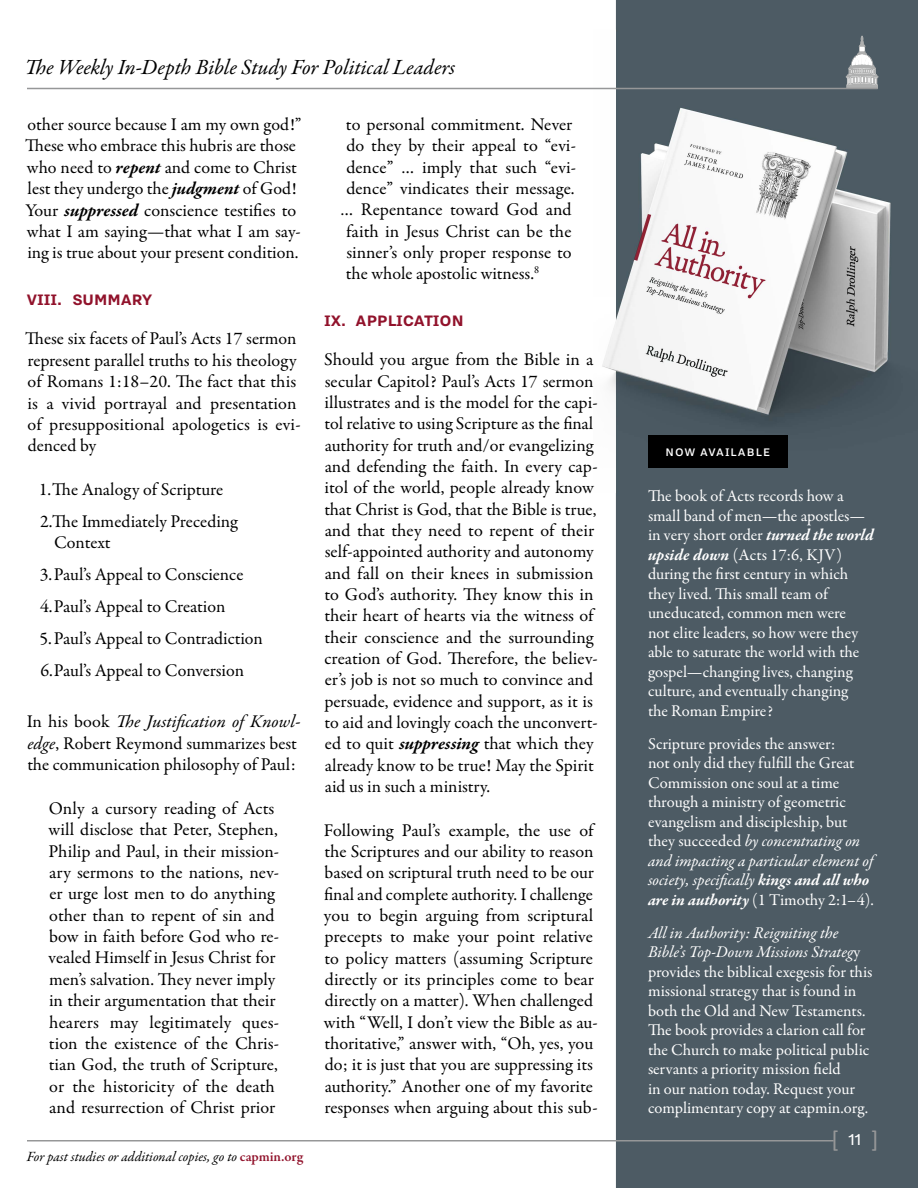
<style>
.page{position:relative;width:918px;height:1188px;background:#fff}
.page>*{position:absolute;margin:0;border:0;box-sizing:border-box;transform-origin:0 0}
.t1{font:24px "Calibri";color:#969798}
.t2{font:italic 21.75px "Garamond Premr Pro";letter-spacing:-.005em;color:#000}
.t3{font:700 18.75px "Nitti Grotesk";letter-spacing:-.005em;color:#91122b}
.Body{font:18px/21.3px "Garamond Premr Pro";color:#000}
.Book_Quote{font:18px/21.3px "Garamond Premr Pro";color:#000}
.t4{font:16.5px/19.5px "Garamond Premr Pro";color:#fff}
.t5{font:italic 14.1px "Garamond Premr Pro";letter-spacing:-.005em;color:#000}
.t6{font:500 13.65px "Nitti Grotesk";letter-spacing:.075em;color:#fff}
.s1{font-weight:700;font-style:italic}
.s2{font-style:italic}
.s3{font-weight:600;font-style:normal;color:#91122b}
.s4{font-family:"Nitti Grotesk";font-size:19.5px;color:#fff}
</style>
<div class="page">
<img style="left:594px;top:0;width:324px;height:1188px">
<div style="left:648px;top:435px;width:140px;height:33px;background:#000"></div>
<hr style="left:27px;top:1140px;width:807px;height:2px;background:#969798">
<svg style="left:846px;top:36px;width:32px;height:52px;background:#949a9e"></svg>
<hr style="left:27px;top:88px;width:851px;height:1px;background:#969798">
<p class="t2" style="left:25px;top:54px;width:432px">The Weekly In-Depth Bible Study For Political Leaders</p>
<p class="Body" style="left:25px;top:114px;width:278px">other source because I am my own god!” These who embrace this hubris are those who need to <span class="s1">repent</span> and come to Christ lest they undergo the <span class="s1">judgment</span> of God!<br>Your <span class="s1">suppressed</span> conscience testifies to what I am saying—that what I am say&shy;ing is true about your present condition.</p>
<p class="t3" style="left:27px;top:289px;width:127px">VIII. SUMMARY</p>
<p class="Body" style="left:25px;top:329px;width:277px">These six facets of Paul’s Acts 17 sermon represent parallel truths to his theology of Romans 1:18–20. The fact that this is a vivid portrayal and presentation of presuppositional apologetics is evi&shy;denced by</p>
<p class="Body" style="left:39px;top:479px;width:186px">1.The Analogy of Scripture</p>
<p class="Body" style="left:54px;top:511px;width:185px;text-indent:-14px">2.The Immediately Preceding<br>Context</p>
<p class="Body" style="left:40px;top:564px;width:205px">3.Paul’s Appeal to Conscience</p>
<p class="Body" style="left:40px;top:596px;width:187px">4.Paul’s Appeal to Creation</p>
<p class="Body" style="left:39px;top:628px;width:225px">5.Paul’s Appeal to Contradiction</p>
<p class="Body" style="left:41px;top:660px;width:205px">6.Paul’s Appeal to Conversion</p>
<p class="Body" style="left:27px;top:711px;width:275px">In his book <span class="s2">The Justification of Knowl&shy;edge</span>, Robert Reymond summarizes best the communication philosophy of Paul:</p>
<p class="Book_Quote" style="left:49px;top:798px;width:232px">Only a cursory reading of Acts will disclose that Peter, Stephen,<br>Philip and Paul, in their mission&shy;ary sermons to the nations, nev&shy;er urge lost men to do anything other than to repent of sin and bow in faith before God who re&shy;vealed Himself in Jesus Christ for men’s salvation. They never imply in their argumentation that their hearers may legitimately ques&shy;tion the existence of the Chris&shy;tian God, the truth of Scripture, or the historicity of the death and resurrection of Christ prior</p>
<p class="t5" style="left:27px;top:1148px;width:278px">For past studies or additional copies, go to <span class="s3">capmin.org</span></p>
<p class="Book_Quote" style="left:346px;top:114px;width:228px">to personal commitment. Never</p>
<p class="Book_Quote" style="left:346px;top:136px;width:231px">do they by their appeal to “evi-</p>
<p class="Book_Quote" style="left:346px;top:157px;width:231px">dence” … imply that such “evi-</p>
<p class="Book_Quote" style="left:346px;top:178px;width:230px">dence” vindicates their message.</p>
<p class="Book_Quote" style="left:341px;top:199px;width:233px">… Repentance toward God and</p>
<p class="Book_Quote" style="left:346px;top:221px;width:227px">faith in Jesus Christ can be the</p>
<p class="Book_Quote" style="left:346px;top:242px;width:227px">sinner’s only proper response to</p>
<p class="Book_Quote" style="left:346px;top:263px;width:195px">the whole apostolic witness.<sup>8</sup></p>
<p class="t3" style="left:324px;top:310px;width:141px">IX. APPLICATION</p>
<p class="Body" style="left:324px;top:350px;width:275px">Should you argue from the Bible in a secular Capitol? Paul’s Acts 17 sermon illustrates and is the model for the capi&shy;tol relative to using Scripture as the final authority for truth and/or evangelizing and defending the faith. In every cap&shy;itol of the world, people already know that Christ is God, that the Bible is true, and that they need to repent of their self-appointed authority and autonomy and fall on their knees in submission to God’s authority. They know this in their heart of hearts via the witness of their conscience and the surrounding creation of God. Therefore, the believ&shy;er’s job is not so much to convince and persuade, evidence and support, as it is to aid and lovingly coach the unconvert&shy;ed to quit <span class="s1">suppressing</span> that which they already know to be true! May the Spirit aid us in such a ministry.</p>
<p class="Body" style="left:324px;top:820px;width:275px">Following Paul’s example, the use of the Scriptures and our ability to reason based on scriptural truth need to be our final and complete authority. I challenge you to begin arguing from scriptural precepts to make your point relative to policy matters (assuming Scripture directly or its principles come to bear directly on a matter). When challenged with “Well, I don’t view the Bible as au&shy;thoritative,” answer with, “Oh, yes, you do; it is just that you are suppressing its authority.” Another one of my favorite responses when arguing about this sub-</p>
<p class="t6" style="left:666px;top:445px;width:106px">NOW AVAILABLE</p>
<p class="t4" style="left:648px;top:486px;width:227px">The book of Acts records how a small band of men—the apostles— in very short order <span class="s1">turned the world upside down</span> (Acts 17:6, KJV) during the first century in which they lived. This small team of uneducated, common men were<br>not elite leaders, so how were they able to saturate the world with the gospel—changing lives, changing culture, and eventually changing<br>the Roman Empire?</p>
<p class="t4" style="left:648px;top:734px;width:227px">Scripture provides the answer:<br>not only did they fulfill the Great Commission one soul at a time through a ministry of geometric evangelism and discipleship, but they succeeded <span class="s2">by concentrating on and impacting a particular element of society, specifically</span> <span class="s1">kings and all who are in authority</span> (1 Timothy 2:1–4).</p>
<p class="t4" style="left:648px;top:923px;width:226px"><span class="s2">All in Authority: Reigniting the Bible’s Top-Down Missions Strateg</span>y provides the biblical exegesis for this missional strategy that is found in both the Old and New Testaments.<br>The book provides a clarion call for the Church to make political public servants a priority mission field<br>in our nation today. Request your complimentary copy at capmin.org.</p>
<h1 class="t1" style="left:831px;top:1122px;width:49px">[ <span class="s4">11</span> ]</h1>
</div>
